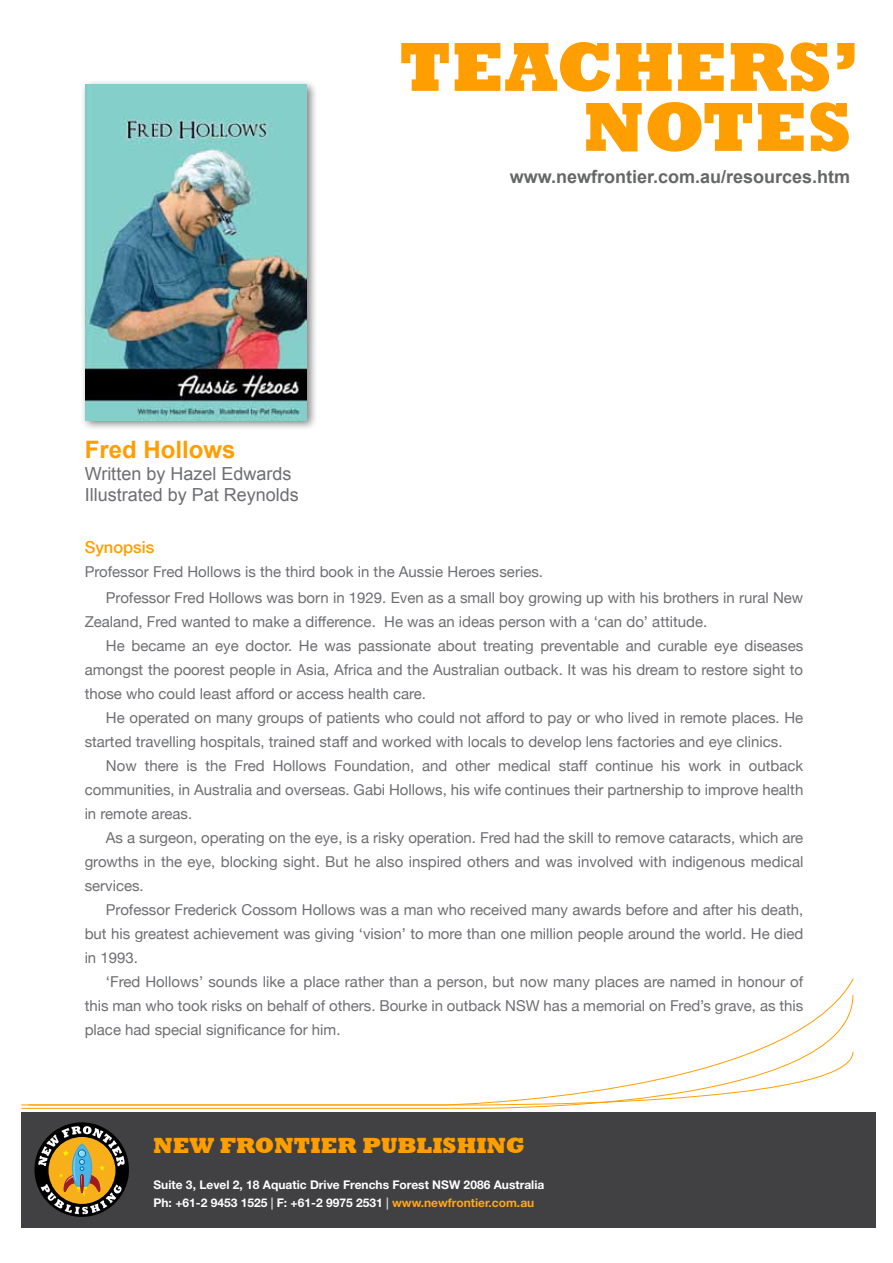
<style>
.page{position:relative;width:893px;height:1263px;background:#fff}
.page>*{position:absolute;margin:0;border:0;box-sizing:border-box;transform-origin:0 0}
.t1{font:800 70.5px/60px "Rockwell";color:#ff9e00;text-align:right}
.t2{font:700 24px "Arial";color:#ff9e00}
.t3{font:800 22.5px "Rockwell";color:#ff9e00}
.t4{font:18px/21.6px "Arial";color:#6d6e71}
.t5{font:700 18px "Arial";color:#666767}
.t6{font:500 16.5px "Helvetica Neue";color:#ff9e00}
.t7{font:15px/25.5px "Helvetica Neue";color:#6d6e71}
.t8{font:700 12px/18px "Helvetica Neue";color:#fff}
.s1{color:#d1d3d4}
.s2{color:#ffa81a}
</style>
<div class="page">
<div style="left:21px;top:1112px;width:855px;height:115px;background:#414042"></div>
<svg style="left:21px;top:994px;width:832px;height:115px"></svg>
<svg style="left:28px;top:1051px;width:825px;height:56px"></svg>
<div style="left:34px;top:1122px;width:95px;height:95px;background:#000;border-radius:50%"></div>
<svg style="left:38px;top:1126px;width:87px;height:88px"></svg>
<div style="left:80px;top:79px;width:237px;height:353px;background:#000;opacity:.5"></div>
<img style="left:85px;top:84px;width:222px;height:336px">
<h1 class="t1" style="left:399px;top:38px;width:463px">TEACHERS’<br>NOTES</h1>
<h2 class="t2" style="left:85px;top:434px;width:152px">Fred Hollows</h2>
<p class="t4" style="left:85px;top:463px;width:216px">Written by Hazel Edwards<br>Illustrated by Pat Reynolds</p>
<p class="t5" style="left:510px;top:164px;width:342px">www.newfrontier.com.au/resources.htm</p>
<p class="t6" style="left:85px;top:537px;width:71px">Synopsis</p>
<p class="t7" style="left:106px;top:559px;width:699px;text-indent:-21px">Professor Fred Hollows is the third book in the Aussie Heroes series.<br>Professor Fred Hollows was born in 1929. Even as a small boy growing up with his brothers in rural New</p>
<p class="t7" style="left:85px;top:608px;width:624px">Zealand, Fred wanted to make a difference. He was an ideas person with a ‘can do’ attitude.</p>
<p class="t7" style="left:106px;top:632px;width:699px">He became an eye doctor. He was passionate about treating preventable and curable eye diseases</p>
<p class="t7" style="left:85px;top:656px;width:720px">amongst the poorest people in Asia, Africa and the Australian outback. It was his dream to restore sight to</p>
<p class="t7" style="left:85px;top:680px;width:343px">those who could least afford or access health care.</p>
<p class="t7" style="left:106px;top:704px;width:699px">He operated on many groups of patients who could not afford to pay or who lived in remote places. He</p>
<p class="t7" style="left:85px;top:728px;width:699px">started travelling hospitals, trained staff and worked with locals to develop lens factories and eye clinics.</p>
<p class="t7" style="left:106px;top:752px;width:699px">Now there is the Fred Hollows Foundation, and other medical staff continue his work in outback</p>
<p class="t7" style="left:85px;top:776px;width:720px">communities, in Australia and overseas. Gabi Hollows, his wife continues their partnership to improve health</p>
<p class="t7" style="left:85px;top:800px;width:109px">in remote areas.</p>
<p class="t7" style="left:106px;top:824px;width:699px">As a surgeon, operating on the eye, is a risky operation. Fred had the skill to remove cataracts, which are</p>
<p class="t7" style="left:85px;top:848px;width:720px">growths in the eye, blocking sight. But he also inspired others and was involved with indigenous medical</p>
<p class="t7" style="left:85px;top:872px;width:61px">services.</p>
<p class="t7" style="left:106px;top:896px;width:699px">Professor Frederick Cossom Hollows was a man who received many awards before and after his death,</p>
<p class="t7" style="left:85px;top:920px;width:720px">but his greatest achievement was giving ‘vision’ to more than one million people around the world. He died</p>
<p class="t7" style="left:85px;top:944px;width:55px">in 1993.</p>
<p class="t7" style="left:106px;top:968px;width:699px">‘Fred Hollows’ sounds like a place rather than a person, but now many places are named in honour of</p>
<p class="t7" style="left:85px;top:992px;width:720px">this man who took risks on behalf of others. Bourke in outback NSW has a memorial on Fred’s grave, as this</p>
<p class="t7" style="left:85px;top:1016px;width:257px">place had special significance for him.</p>
<h3 class="t3" style="left:154px;top:1133px;width:373px">NEW FRONTIER PUBLISHING</h3>
<p class="t8" style="left:154px;top:1176px;width:392px">Suite 3, Level 2, 18 Aquatic Drive Frenchs Forest NSW 2086 Australia<br>Ph: +61-2 9453 1525 <span class="s1">|</span> F: +61-2 9975 2531 <span class="s1">|</span> <span class="s2">www.newfrontier.com.au</span></p>
</div>
